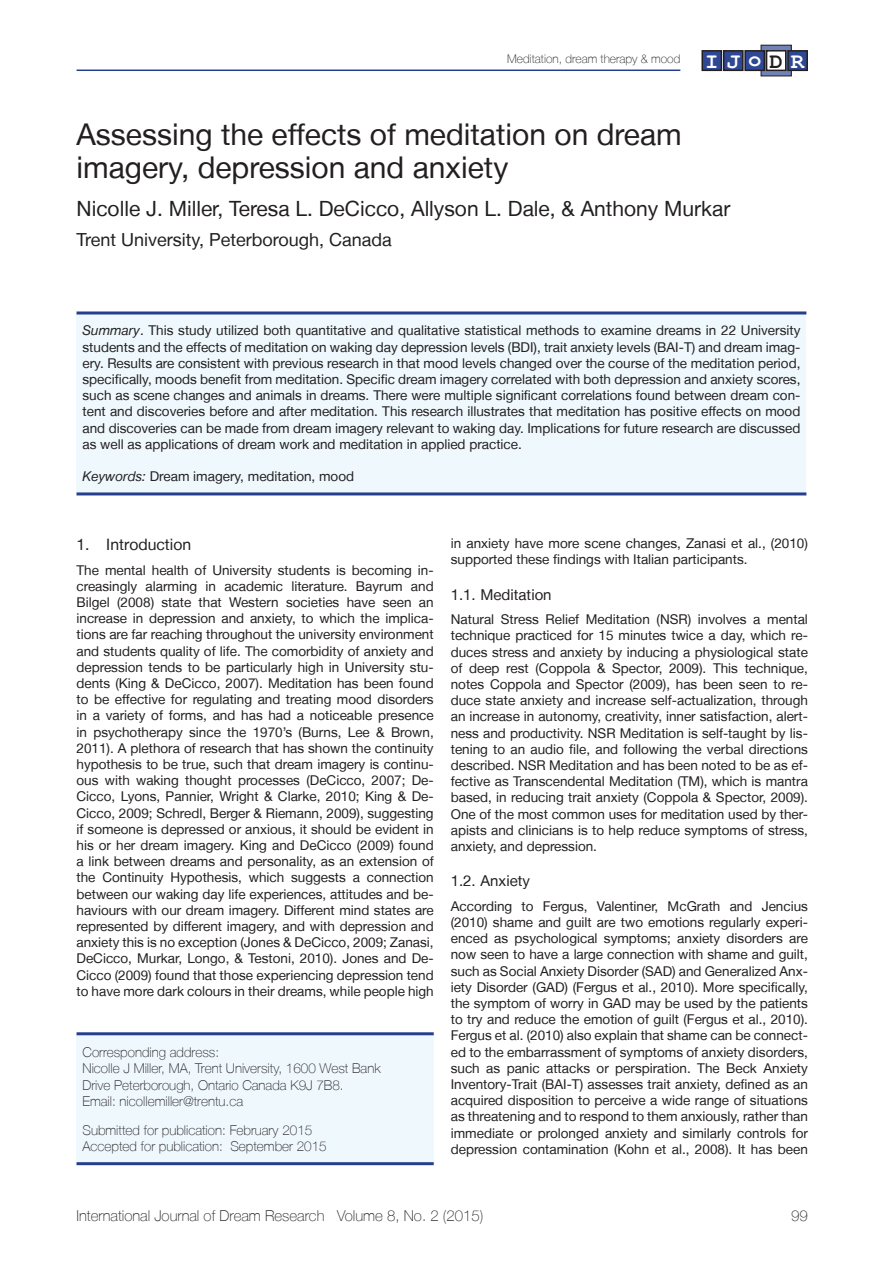
<style>
.page{position:relative;width:893px;height:1263px;background:#fff}
.page>*{position:absolute;margin:0;border:0;box-sizing:border-box;transform-origin:0 0}
.Ü1{font:30px/33px "Helvetica Neue LT";color:#231f20}
.Ü1_Autor{font:21px "Helvetica Neue LT";color:#231f20}
.Ü1_Affiliation{font:18px "Helvetica Neue LT";color:#231f20}
.t1{font:15.75px "Helvetica Neue LT";color:#231f20}
.Fußzeile_links{font:100 15px "Helvetica Neue LT";color:#231f20}
.t2{font:15px "Helvetica Neue LT";color:#231f20}
.Standard_ohne_Einzug{font:13.5px/16.2px "Helvetica Neue LT";color:#231f20;text-align:justify}
.Abstract{font:13.5px/16.2px "Helvetica Neue LT";color:#231f20;text-align:justify}
.InfoBox{font:100 13.5px/16.2px "Helvetica Neue LT";color:#231f20}
.t3{font:100 12px "Helvetica Neue LT";color:#231f20}
.s1{font-family:"Courier New";font-weight:700;font-size:22.2px;color:#fff}
.s2{font-family:"Courier New";font-weight:700;font-size:22.2px}
.s3{font-style:italic}
</style>
<div class="page">
<hr style="left:77px;top:70px;width:603px;height:1px;background:#253f8e">
<svg style="left:763px;top:47px;width:27px;height:27px"></svg>
<div style="left:761px;top:45px;width:31px;height:31px;border:1px solid #231f20"></div>
<div style="left:767px;top:51px;width:19px;height:19px;background:#fff"></div>
<div style="left:766px;top:50px;width:20px;height:21px;border:1px solid #231f20"></div>
<div style="left:702px;top:51px;width:19px;height:19px;background:#2f4895"></div>
<div style="left:701px;top:50px;width:21px;height:21px;border:1px solid #231f20"></div>
<div style="left:724px;top:51px;width:19px;height:19px;background:#2f4895"></div>
<div style="left:723px;top:50px;width:21px;height:21px;border:1px solid #231f20"></div>
<div style="left:745px;top:51px;width:19px;height:19px;background:#2f4895"></div>
<div style="left:744px;top:50px;width:21px;height:21px;border:1px solid #231f20"></div>
<div style="left:788px;top:51px;width:19px;height:19px;background:#2f4895"></div>
<div style="left:787px;top:50px;width:21px;height:21px;border:1px solid #231f20"></div>
<div style="left:77px;top:1034px;width:357px;height:130px;background:#eef8fd"></div>
<hr style="left:77px;top:1032px;width:357px;height:3px;background:#253f8e">
<hr style="left:77px;top:1162px;width:357px;height:3px;background:#253f8e">
<div style="left:77px;top:313px;width:729px;height:181px;background:#eef8fd"></div>
<hr style="left:77px;top:311px;width:729px;height:3px;background:#253f8e">
<hr style="left:77px;top:492px;width:729px;height:3px;background:#253f8e">
<p class="t3" style="left:507px;top:51px;width:299px">Meditation, dream therapy &amp; mood <span class="s1">I J o</span> <span class="s2">D</span> <span class="s1">R</span></p>
<p class="Ü1" style="left:77px;top:117px;width:607px">Assessing the effects of meditation on dream imagery, depression and anxiety</p>
<p class="Ü1_Autor" style="left:77px;top:196px;width:655px">Nicolle J. Miller, Teresa L. DeCicco, Allyson L. Dale, &amp; Anthony Murkar</p>
<p class="Ü1_Affiliation" style="left:77px;top:229px;width:317px">Trent University, Peterborough, Canada</p>
<p class="Abstract" style="left:83px;top:322px;width:719px"><span class="s3">Summary</span>. This study utilized both quantitative and qualitative statistical methods to examine dreams in 22 University students and the effects of meditation on waking day depression levels (BDI), trait anxiety levels (BAI-T) and dream imag&shy;ery. Results are consistent with previous research in that mood levels changed over the course of the meditation period, specifically, moods benefit from meditation. Specific dream imagery correlated with both depression and anxiety scores, such as scene changes and animals in dreams. There were multiple significant correlations found between dream con&shy;tent and discoveries before and after meditation. This research illustrates that meditation has positive effects on mood and discoveries can be made from dream imagery relevant to waking day. Implications for future research are discussed as well as applications of dream work and meditation in applied practice.</p>
<p class="Abstract" style="left:83px;top:468px;width:273px"><span class="s3">Keywords:</span> Dream imagery, meditation, mood</p>
<p class="t1" style="left:77px;top:535px;width:116px">1. Introduction</p>
<p class="Standard_ohne_Einzug" style="left:77px;top:561px;width:359px">The mental health of University students is becoming in&shy;creasingly alarming in academic literature. Bayrum and Bilgel (2008) state that Western societies have seen an increase in depression and anxiety, to which the implica&shy;tions are far reaching throughout the university environment and students quality of life. The comorbidity of anxiety and depression tends to be particularly high in University stu&shy;dents (King &amp; DeCicco, 2007). Meditation has been found to be effective for regulating and treating mood disorders in a variety of forms, and has had a noticeable presence in psychotherapy since the 1970’s (Burns, Lee &amp; Brown, 2011). A plethora of research that has shown the continuity hypothesis to be true, such that dream imagery is continu&shy;ous with waking thought processes (DeCicco, 2007; De-Cicco, Lyons, Pannier, Wright &amp; Clarke, 2010; King &amp; De-Cicco, 2009; Schredl, Berger &amp; Riemann, 2009), suggesting if someone is depressed or anxious, it should be evident in his or her dream imagery. King and DeCicco (2009) found a link between dreams and personality, as an extension of the Continuity Hypothesis, which suggests a connection between our waking day life experiences, attitudes and be&shy;haviours with our dream imagery. Different mind states are represented by different imagery, and with depression and anxiety this is no exception (Jones &amp; DeCicco, 2009; Zanasi, DeCicco, Murkar, Longo, &amp; Testoni, 2010). Jones and De-Cicco (2009) found that those experiencing depression tend to have more dark colours in their dreams, while people high</p>
<p class="InfoBox" style="left:83px;top:1044px;width:300px">Corresponding address:<br>Nicolle J Miller, MA, Trent University, 1600 West Bank Drive Peterborough, Ontario Canada K9J 7B8.<br>Email: nicollemiller@trentu.ca</p>
<p class="InfoBox" style="left:83px;top:1122px;width:246px">Submitted for publication: February 2015<br>Accepted for publication: September 2015</p>
<p class="Standard_ohne_Einzug" style="left:451px;top:535px;width:359px">in anxiety have more scene changes, Zanasi et al., (2010) supported these findings with Italian participants.</p>
<p class="t2" style="left:451px;top:585px;width:102px">1.1. Meditation</p>
<p class="Standard_ohne_Einzug" style="left:451px;top:611px;width:359px">Natural Stress Relief Meditation (NSR) involves a mental technique practiced for 15 minutes twice a day, which re&shy;duces stress and anxiety by inducing a physiological state of deep rest (Coppola &amp; Spector, 2009). This technique, notes Coppola and Spector (2009), has been seen to re&shy;duce state anxiety and increase self-actualization, through an increase in autonomy, creativity, inner satisfaction, alert&shy;ness and productivity. NSR Meditation is self-taught by lis&shy;tening to an audio file, and following the verbal directions described. NSR Meditation and has been noted to be as ef&shy;fective as Transcendental Meditation (TM), which is mantra based, in reducing trait anxiety (Coppola &amp; Spector, 2009).<br>One of the most common uses for meditation used by ther&shy;apists and clinicians is to help reduce symptoms of stress, anxiety, and depression.</p>
<p class="t2" style="left:451px;top:872px;width:81px">1.2. Anxiety</p>
<p class="Standard_ohne_Einzug" style="left:451px;top:898px;width:359px">According to Fergus, Valentiner, McGrath and Jencius (2010) shame and guilt are two emotions regularly experi&shy;enced as psychological symptoms; anxiety disorders are now seen to have a large connection with shame and guilt, such as Social Anxiety Disorder (SAD) and Generalized Anx&shy;iety Disorder (GAD) (Fergus et al., 2010). More specifically, the symptom of worry in GAD may be used by the patients to try and reduce the emotion of guilt (Fergus et al., 2010).<br>Fergus et al. (2010) also explain that shame can be connect&shy;ed to the embarrassment of symptoms of anxiety disorders, such as panic attacks or perspiration. The Beck Anxiety Inventory-Trait (BAI-T) assesses trait anxiety, defined as an acquired disposition to perceive a wide range of situations as threatening and to respond to them anxiously, rather than immediate or prolonged anxiety and similarly controls for depression contamination (Kohn et al., 2008). It has been</p>
<p class="Fußzeile_links" style="left:77px;top:1207px;width:408px">International Journal of Dream Research Volume 8, No. 2 (2015)</p>
<p class="Fußzeile_links" style="left:791px;top:1207px;width:18px">99</p>
</div>
